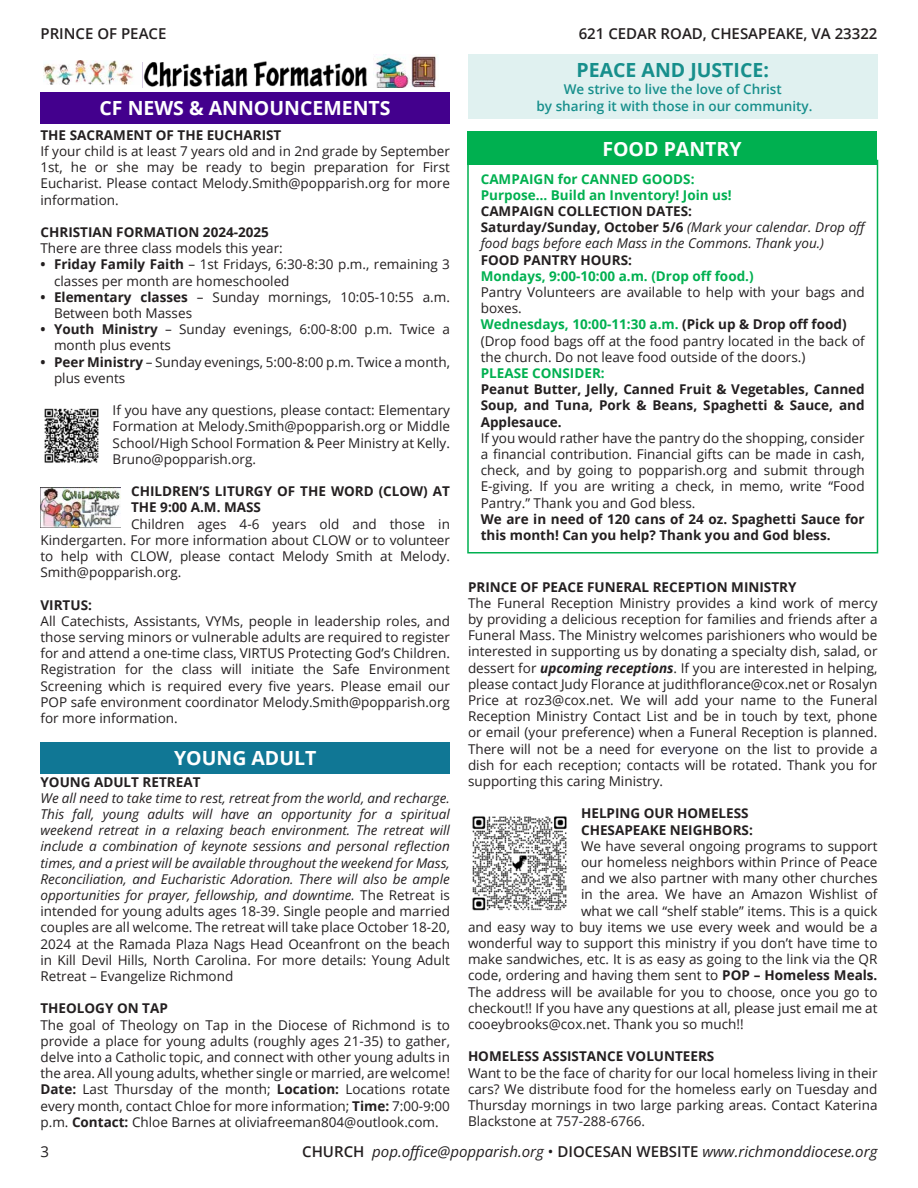
<style>
.page{position:relative;width:918px;height:1188px;background:#fff}
.page>*{position:absolute;margin:0;border:0;box-sizing:border-box;transform-origin:0 0}
.t1{font:700 19.5px "Open Sans";color:#fff}
.t2{font:700 19.5px "Open Sans";color:#178f8c}
.t3{font:italic 15px "Open Sans";color:#231f20}
.t4{font:600 15px "Open Sans";color:#231f20}
.t5{font:15px "Open Sans";color:#231f20}
.t6{font:13.5px/16.2px "Open Sans";color:#231f20;text-align:justify}
.t7{font:italic 13.5px/16.2px "Open Sans";color:#231f20;text-align:justify}
.t8{font:700 13.5px/16.2px "Open Sans";color:#231f20}
.t9{font:700 13.5px "Open Sans";color:#00b050}
.t10{font:600 13.5px/16.2px "Open Sans";color:#178f8c;text-align:center}
.s1{font-weight:700}
.s2{font-style:normal}
.s3{font-weight:700;font-style:normal}
.s4{color:#231f20}
.s5{font-weight:700;font-style:italic}
.s6{color:#19192e}
.s7{font-weight:600;font-style:normal}
</style>
<div class="page">
<div style="left:40px;top:92px;width:410px;height:32px;background:#43008d"></div>
<img style="left:375px;top:54px;width:61px;height:34px">
<img style="left:44px;top:60px;width:89px;height:25px">
<img style="left:143px;top:62px;width:105px;height:25px">
<img style="left:253px;top:61px;width:115px;height:26px">
<img style="left:44px;top:408px;width:55px;height:55px">
<img style="left:41px;top:487px;width:80px;height:41px">
<div style="left:40px;top:742px;width:410px;height:31px;background:#107795"></div>
<div style="left:468px;top:54px;width:410px;height:64px;background:#e0f1f0"></div>
<div style="left:467px;top:160px;width:411px;height:394px;border:2px solid #00b050"></div>
<div style="left:467px;top:132px;width:410px;height:33px;background:#00b050"></div>
<img style="left:472px;top:816px;width:95px;height:95px">
<p class="t4" style="left:40px;top:23px;width:127px">PRINCE OF PEACE</p>
<p class="t4" style="left:579px;top:23px;width:300px">621 CEDAR ROAD, CHESAPEAKE, VA 23322</p>
<p class="t1" style="left:99px;top:94px;width:293px">CF NEWS &amp; ANNOUNCEMENTS</p>
<p class="t8" style="left:40px;top:126px;width:242px">THE SACRAMENT OF THE EUCHARIST</p>
<p class="t6" style="left:40px;top:143px;width:411px">If your child is at least 7 years old and in 2nd grade by September 1st, he or she may be ready to begin preparation for First Eucharist. Please contact Melody.Smith@popparish.org for more information.</p>
<p class="t8" style="left:40px;top:224px;width:230px">CHRISTIAN FORMATION 2024-2025</p>
<p class="t6" style="left:40px;top:240px;width:244px">There are three class models this year:</p>
<p class="t6" style="left:54px;top:256px;width:398px;text-indent:-14px"><span class="s1">• Friday Family Faith</span> – 1st Fridays, 6:30-8:30 p.m., remaining 3 classes per month are homeschooled</p>
<p class="t6" style="left:54px;top:288px;width:397px;text-indent:-14px"><span class="s1">• Elementary classes</span> – Sunday mornings, 10:05-10:55 a.m.<br>Between both Masses</p>
<p class="t6" style="left:54px;top:321px;width:398px;text-indent:-14px"><span class="s1">• Youth Ministry</span> – Sunday evenings, 6:00-8:00 p.m. Twice a month plus events</p>
<p class="t6" style="left:54px;top:353px;width:398px;text-indent:-14px"><span class="s1">• Peer Ministry</span> – Sunday evenings, 5:00-8:00 p.m. Twice a month, plus events</p>
<p class="t6" style="left:113px;top:402px;width:339px">If you have any questions, please contact: Elementary Formation at Melody.Smith@popparish.org or Middle School/High School Formation &amp; Peer Ministry at Kelly.<br>Bruno@popparish.org.</p>
<p class="t8" style="left:131px;top:483px;width:320px">CHILDREN’S LITURGY OF THE WORD (CLOW) AT<br>THE 9:00 A.M. MASS</p>
<p class="t6" style="left:40px;top:515px;width:411px;text-indent:91px">Children ages 4-6 years old and those in Kindergarten. For more information about CLOW or to volunteer to help with CLOW, please contact Melody Smith at Melody.<br>Smith@popparish.org.</p>
<p class="t8" style="left:40px;top:596px;width:53px">VIRTUS:</p>
<p class="t6" style="left:40px;top:612px;width:411px">All Catechists, Assistants, VYMs, people in leadership roles, and those serving minors or vulnerable adults are required to register for and attend a one-time class, VIRTUS Protecting God’s Children.<br>Registration for the class will initiate the Safe Environment Screening which is required every five years. Please email our POP safe environment coordinator Melody.Smith@popparish.org for more information.</p>
<p class="t1" style="left:174px;top:744px;width:144px">YOUNG ADULT</p>
<p class="t8" style="left:40px;top:773px;width:161px">YOUNG ADULT RETREAT</p>
<p class="t7" style="left:40px;top:789px;width:411px">We all need to take time to rest, retreat from the world, and recharge.<br>This fall, young adults will have an opportunity for a spiritual weekend retreat in a relaxing beach environment. The retreat will include a combination of keynote sessions and personal reflection times, and a priest will be available throughout the weekend for Mass, Reconciliation, and Eucharistic Adoration. There will also be ample opportunities for prayer, fellowship, and downtime. <span class="s2">The Retreat is intended for young adults ages 18-39. Single people and married couples are all welcome. The retreat will take place October 18-20, 2024 at the Ramada Plaza Nags Head Oceanfront on the beach in Kill Devil Hills, North Carolina. For more details: Young Adult Retreat – Evangelize Richmond</span></p>
<p class="t8" style="left:40px;top:1000px;width:129px">THEOLOGY ON TAP</p>
<p class="t6" style="left:40px;top:1016px;width:411px">The goal of Theology on Tap in the Diocese of Richmond is to provide a place for young adults (roughly ages 21-35) to gather, delve into a Catholic topic, and connect with other young adults in the area. All young adults, whether single or married, are welcome!</p>
<p class="t6" style="left:40px;top:1081px;width:411px"><span class="s1">Date:</span> Last Thursday of the month; <span class="s1">Location:</span> Locations rotate every month, contact Chloe for more information; <span class="s1">Time:</span> 7:00-9:00 p.m. <span class="s1">Contact:</span> Chloe Barnes at oliviafreeman804@outlook.com.</p>
<p class="t2" style="left:577px;top:56px;width:194px">PEACE AND JUSTICE:</p>
<p class="t10" style="left:537px;top:81px;width:277px">We strive to live the love of Christ<br>by sharing it with those in our community.</p>
<p class="t1" style="left:602px;top:135px;width:141px">FOOD PANTRY</p>
<p class="t9" style="left:481px;top:169px;width:215px">CAMPAIGN for CANNED GOODS:</p>
<p class="t9" style="left:481px;top:185px;width:252px">Purpose… Build an Inventory! Join us!</p>
<p class="t8" style="left:481px;top:203px;width:213px">CAMPAIGN COLLECTION DATES:</p>
<p class="t7" style="left:481px;top:219px;width:389px"><span class="s3">Saturday/Sunday, October 5/6</span> (Mark your calendar. Drop off food bags before each Mass in the Commons. Thank you.)</p>
<p class="t8" style="left:481px;top:251px;width:153px">FOOD PANTRY HOURS:</p>
<p class="t9" style="left:481px;top:266px;width:274px">Mondays, 9:00-10:00 a.m. (Drop off food.)</p>
<p class="t6" style="left:481px;top:284px;width:386px">Pantry Volunteers are available to help with your bags and boxes.</p>
<p class="t9" style="left:481px;top:315px;width:367px">Wednesdays, 10:00-11:30 a.m. <span class="s4">(Pick up &amp; Drop off food)</span></p>
<p class="t6" style="left:481px;top:332px;width:385px">(Drop food bags off at the food pantry located in the back of the church. Do not leave food outside of the doors.)</p>
<p class="t9" style="left:481px;top:364px;width:126px">PLEASE CONSIDER:</p>
<p class="t8" style="left:481px;top:381px;width:385px;text-align:justify">Peanut Butter, Jelly, Canned Fruit &amp; Vegetables, Canned Soup, and Tuna, Pork &amp; Beans, Spaghetti &amp; Sauce, and Applesauce.</p>
<p class="t6" style="left:481px;top:429px;width:386px">If you would rather have the pantry do the shopping, consider a financial contribution. Financial gifts can be made in cash, check, and by going to popparish.org and submit through E-giving. If you are writing a check, in memo, write “Food Pantry.” Thank you and God bless.</p>
<p class="t8" style="left:481px;top:510px;width:386px">We are in need of 120 cans of 24 oz. Spaghetti Sauce for this month! Can you help? Thank you and God bless.</p>
<p class="t8" style="left:468px;top:578px;width:330px">PRINCE OF PEACE FUNERAL RECEPTION MINISTRY</p>
<p class="t6" style="left:468px;top:595px;width:411px">The Funeral Reception Ministry provides a kind work of mercy by providing a delicious reception for families and friends after a Funeral Mass. The Ministry welcomes parishioners who would be interested in supporting us by donating a specialty dish, salad, or dessert for <span class="s5">upcoming receptions</span>. If you are interested in helping, please contact Judy Florance at judithflorance@cox.net or Rosalyn Price at roz3@cox.net. We will add your name to the Funeral Reception Ministry Contact List and be in touch by text, phone or email (your preference) when a Funeral Reception is planned.<br>There will not be a need for <span class="s6">everyone</span> on the list to provide a dish for each reception; contacts will be rotated. Thank you for supporting this caring Ministry.</p>
<p class="t8" style="left:581px;top:805px;width:169px">HELPING OUR HOMELESS</p>
<p class="t8" style="left:581px;top:821px;width:173px">CHESAPEAKE NEIGHBORS:</p>
<p class="t6" style="left:581px;top:838px;width:298px">We have several ongoing programs to support</p>
<p class="t6" style="left:581px;top:854px;width:298px">our homeless neighbors within Prince of Peace</p>
<p class="t6" style="left:581px;top:870px;width:298px">and we also partner with many other churches</p>
<p class="t6" style="left:581px;top:886px;width:298px">in the area. We have an Amazon Wishlist of</p>
<p class="t6" style="left:581px;top:902px;width:298px">what we call “shelf stable” items. This is a quick</p>
<p class="t6" style="left:468px;top:919px;width:411px">and easy way to buy items we use every week and would be a</p>
<p class="t6" style="left:468px;top:935px;width:411px">wonderful way to support this ministry if you don’t have time to</p>
<p class="t6" style="left:468px;top:951px;width:411px">make sandwiches, etc. It is as easy as going to the link via the QR</p>
<p class="t6" style="left:468px;top:967px;width:411px">code, ordering and having them sent to <span class="s1">POP – Homeless Meals.</span></p>
<p class="t6" style="left:468px;top:983px;width:411px">The address will be available for you to choose, once you go to</p>
<p class="t6" style="left:468px;top:1000px;width:411px">checkout!! If you have any questions at all, please just email me at</p>
<p class="t6" style="left:468px;top:1016px;width:277px">cooeybrooks@cox.net. Thank you so much!!</p>
<p class="t8" style="left:468px;top:1048px;width:248px">HOMELESS ASSISTANCE VOLUNTEERS</p>
<p class="t6" style="left:468px;top:1064px;width:411px">Want to be the face of charity for our local homeless living in their cars? We distribute food for the homeless early on Tuesday and Thursday mornings in two large parking areas. Contact Katerina Blackstone at 757-288-6766.</p>
<p class="t5" style="left:40px;top:1142px;width:10px">3</p>
<p class="t3" style="left:302px;top:1141px;width:577px"><span class="s7">CHURCH</span> pop.office@popparish.org <span class="s2">•</span> <span class="s7">DIOCESAN WEBSITE</span> www.richmonddiocese.org</p>
</div>
